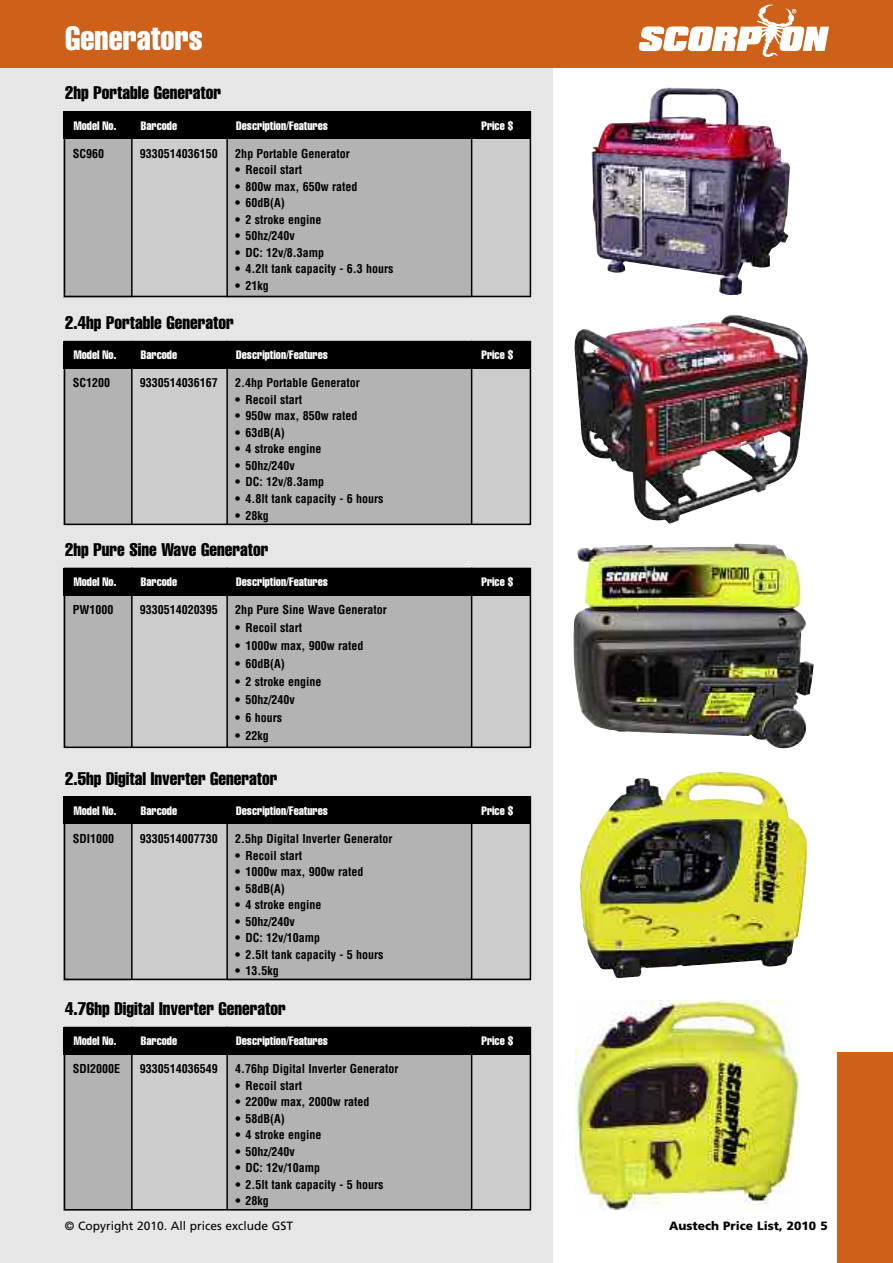
<style>
.page{position:relative;width:893px;height:1263px;background:#fff}
.page>*{position:absolute;margin:0;border:0;box-sizing:border-box;transform-origin:0 0}
.t1{font:extra-condensed 33px "Helvetica";color:#fff}
.t2{font:extra-condensed 18px "Helvetica";color:#000}
.t3{font:700 condensed 12px "Helvetica";color:#000}
.t4{font:extra-condensed 12px "Helvetica";color:#fff}
.t5{font:12px "Frutiger";color:#000}
.t6{font:900 12px "Frutiger";color:#000}
</style>
<div class="page">
<div style="left:0;top:68px;width:552px;height:1195px;background:#e6e6e6"></div>
<div style="left:838px;top:1052px;width:55px;height:211px;background:#ce6119"></div>
<div style="left:0;top:0;width:893px;height:68px;background:#ce6119"></div>
<img style="left:757px;top:5px;width:37px;height:52px">
<svg style="left:779px;top:26px;width:50px;height:25px"></svg>
<svg style="left:638px;top:26px;width:125px;height:25px"></svg>
<svg style="left:792px;top:9px;width:4px;height:4px"></svg>
<div style="left:64px;top:368px;width:68px;height:157px;background:#b3b3b3"></div>
<div style="left:227px;top:368px;width:245px;height:157px;background:#b3b3b3"></div>
<div style="left:132px;top:368px;width:95px;height:157px;background:#ccc"></div>
<div style="left:472px;top:368px;width:59px;height:157px;background:#ccc"></div>
<div style="left:64px;top:341px;width:467px;height:184px;border:2px solid #000"></div>
<div style="left:64px;top:341px;width:467px;height:27px;background:#000"></div>
<hr style="left:131px;top:341px;width:2px;height:184px;background:#000">
<hr style="left:226px;top:341px;width:2px;height:184px;background:#000">
<hr style="left:471px;top:341px;width:1px;height:183px;background:#000">
<div style="left:64px;top:139px;width:68px;height:158px;background:#b3b3b3"></div>
<div style="left:227px;top:139px;width:245px;height:158px;background:#b3b3b3"></div>
<div style="left:132px;top:139px;width:95px;height:158px;background:#ccc"></div>
<div style="left:472px;top:139px;width:59px;height:158px;background:#ccc"></div>
<div style="left:64px;top:111px;width:467px;height:186px;border:2px solid #000"></div>
<div style="left:64px;top:111px;width:467px;height:28px;background:#000"></div>
<hr style="left:131px;top:111px;width:2px;height:186px;background:#000">
<hr style="left:226px;top:111px;width:2px;height:186px;background:#000">
<hr style="left:471px;top:111px;width:1px;height:186px;background:#000">
<div style="left:64px;top:824px;width:68px;height:156px;background:#b3b3b3"></div>
<div style="left:227px;top:824px;width:245px;height:156px;background:#b3b3b3"></div>
<div style="left:132px;top:824px;width:95px;height:156px;background:#ccc"></div>
<div style="left:472px;top:824px;width:59px;height:156px;background:#ccc"></div>
<div style="left:64px;top:796px;width:467px;height:184px;border:2px solid #000"></div>
<div style="left:64px;top:796px;width:467px;height:28px;background:#000"></div>
<hr style="left:131px;top:796px;width:2px;height:184px;background:#000">
<hr style="left:226px;top:796px;width:2px;height:184px;background:#000">
<hr style="left:471px;top:796px;width:1px;height:183px;background:#000">
<div style="left:64px;top:1054px;width:68px;height:156px;background:#b3b3b3"></div>
<div style="left:227px;top:1054px;width:245px;height:156px;background:#b3b3b3"></div>
<div style="left:132px;top:1054px;width:95px;height:156px;background:#ccc"></div>
<div style="left:472px;top:1054px;width:59px;height:156px;background:#ccc"></div>
<div style="left:64px;top:1027px;width:467px;height:183px;border:2px solid #000"></div>
<div style="left:64px;top:1027px;width:467px;height:27px;background:#000"></div>
<hr style="left:131px;top:1027px;width:2px;height:183px;background:#000">
<hr style="left:226px;top:1027px;width:2px;height:183px;background:#000">
<hr style="left:471px;top:1027px;width:1px;height:182px;background:#000">
<div style="left:64px;top:595px;width:68px;height:153px;background:#b3b3b3"></div>
<div style="left:227px;top:595px;width:245px;height:153px;background:#b3b3b3"></div>
<div style="left:132px;top:595px;width:95px;height:153px;background:#ccc"></div>
<div style="left:472px;top:595px;width:59px;height:153px;background:#ccc"></div>
<div style="left:64px;top:568px;width:467px;height:180px;border:2px solid #000"></div>
<div style="left:64px;top:568px;width:467px;height:27px;background:#000"></div>
<hr style="left:131px;top:568px;width:2px;height:180px;background:#000">
<hr style="left:226px;top:568px;width:2px;height:180px;background:#000">
<hr style="left:471px;top:568px;width:1px;height:179px;background:#000">
<img style="left:591px;top:87px;width:199px;height:208px">
<img style="left:574px;top:314px;width:234px;height:210px">
<img style="left:573px;top:543px;width:241px;height:206px">
<img style="left:580px;top:772px;width:227px;height:206px">
<svg style="left:636px;top:886px;width:10px;height:2px"></svg>
<img style="left:576px;top:1000px;width:223px;height:210px">
<h1 class="t1" style="left:65px;top:27px;width:139px">Generators</h1>
<h2 class="t2" style="left:65px;top:87px;width:157px">2hp Portable Generator</h2>
<p class="t4" style="left:74px;top:121px;width:44px">Model No.</p>
<p class="t4" style="left:141px;top:121px;width:38px">Barcode</p>
<p class="t4" style="left:236px;top:121px;width:93px">Description/Features</p>
<p class="t4" style="left:481px;top:121px;width:33px">Price $</p>
<p class="t3" style="left:73px;top:147px;width:33px">SC960</p>
<p class="t3" style="left:140px;top:147px;width:79px">9330514036150</p>
<p class="t3" style="left:235px;top:147px;width:116px">2hp Portable Generator</p>
<p class="t3" style="left:235px;top:163px;width:68px">• Recoil start</p>
<p class="t3" style="left:235px;top:180px;width:124px">• 800w max, 650w rated</p>
<p class="t3" style="left:235px;top:196px;width:51px">• 60dB(A)</p>
<p class="t3" style="left:235px;top:213px;width:88px">• 2 stroke engine</p>
<p class="t3" style="left:235px;top:229px;width:61px">• 50hz/240v</p>
<p class="t3" style="left:235px;top:246px;width:90px">• DC: 12v/8.3amp</p>
<p class="t3" style="left:235px;top:262px;width:160px">• 4.2lt tank capacity - 6.3 hours</p>
<p class="t3" style="left:235px;top:279px;width:35px">• 21kg</p>
<h2 class="t2" style="left:65px;top:316px;width:170px">2.4hp Portable Generator</h2>
<p class="t4" style="left:74px;top:351px;width:44px">Model No.</p>
<p class="t4" style="left:141px;top:351px;width:38px">Barcode</p>
<p class="t4" style="left:236px;top:351px;width:93px">Description/Features</p>
<p class="t4" style="left:481px;top:351px;width:33px">Price $</p>
<p class="t3" style="left:73px;top:376px;width:39px">SC1200</p>
<p class="t3" style="left:140px;top:376px;width:79px">9330514036167</p>
<p class="t3" style="left:235px;top:376px;width:126px">2.4hp Portable Generator</p>
<p class="t3" style="left:235px;top:393px;width:68px">• Recoil start</p>
<p class="t3" style="left:235px;top:409px;width:124px">• 950w max, 850w rated</p>
<p class="t3" style="left:235px;top:426px;width:51px">• 63dB(A)</p>
<p class="t3" style="left:235px;top:442px;width:88px">• 4 stroke engine</p>
<p class="t3" style="left:235px;top:459px;width:61px">• 50hz/240v</p>
<p class="t3" style="left:235px;top:475px;width:90px">• DC: 12v/8.3amp</p>
<p class="t3" style="left:235px;top:492px;width:150px">• 4.8lt tank capacity - 6 hours</p>
<p class="t3" style="left:235px;top:508px;width:35px">• 28kg</p>
<h2 class="t2" style="left:65px;top:543px;width:205px">2hp Pure Sine Wave Generator</h2>
<p class="t4" style="left:74px;top:578px;width:44px">Model No.</p>
<p class="t4" style="left:141px;top:578px;width:38px">Barcode</p>
<p class="t4" style="left:236px;top:578px;width:93px">Description/Features</p>
<p class="t4" style="left:481px;top:578px;width:33px">Price $</p>
<p class="t3" style="left:73px;top:603px;width:42px">PW1000</p>
<p class="t3" style="left:140px;top:603px;width:79px">9330514020395</p>
<p class="t3" style="left:235px;top:603px;width:153px">2hp Pure Sine Wave Generator</p>
<p class="t3" style="left:235px;top:621px;width:68px">• Recoil start</p>
<p class="t3" style="left:235px;top:639px;width:130px">• 1000w max, 900w rated</p>
<p class="t3" style="left:235px;top:657px;width:51px">• 60dB(A)</p>
<p class="t3" style="left:235px;top:675px;width:88px">• 2 stroke engine</p>
<p class="t3" style="left:235px;top:693px;width:61px">• 50hz/240v</p>
<p class="t3" style="left:235px;top:711px;width:48px">• 6 hours</p>
<p class="t3" style="left:235px;top:729px;width:35px">• 22kg</p>
<h2 class="t2" style="left:65px;top:772px;width:214px">2.5hp Digital Inverter Generator</h2>
<p class="t4" style="left:74px;top:806px;width:44px">Model No.</p>
<p class="t4" style="left:141px;top:806px;width:38px">Barcode</p>
<p class="t4" style="left:236px;top:806px;width:93px">Description/Features</p>
<p class="t4" style="left:481px;top:806px;width:33px">Price $</p>
<p class="t3" style="left:73px;top:832px;width:43px">SDI1000</p>
<p class="t3" style="left:140px;top:832px;width:79px">9330514007730</p>
<p class="t3" style="left:235px;top:832px;width:159px">2.5hp Digital Inverter Generator</p>
<p class="t3" style="left:235px;top:848px;width:68px">• Recoil start</p>
<p class="t3" style="left:235px;top:865px;width:130px">• 1000w max, 900w rated</p>
<p class="t3" style="left:235px;top:881px;width:51px">• 58dB(A)</p>
<p class="t3" style="left:235px;top:898px;width:88px">• 4 stroke engine</p>
<p class="t3" style="left:235px;top:914px;width:61px">• 50hz/240v</p>
<p class="t3" style="left:235px;top:931px;width:86px">• DC: 12v/10amp</p>
<p class="t3" style="left:235px;top:947px;width:150px">• 2.5lt tank capacity - 5 hours</p>
<p class="t3" style="left:235px;top:964px;width:45px">• 13.5kg</p>
<h2 class="t2" style="left:65px;top:1002px;width:222px">4.76hp Digital Inverter Generator</h2>
<p class="t4" style="left:74px;top:1037px;width:44px">Model No.</p>
<p class="t4" style="left:141px;top:1037px;width:38px">Barcode</p>
<p class="t4" style="left:236px;top:1037px;width:93px">Description/Features</p>
<p class="t4" style="left:481px;top:1037px;width:33px">Price $</p>
<p class="t3" style="left:73px;top:1062px;width:49px">SDI2000E</p>
<p class="t3" style="left:140px;top:1062px;width:80px">9330514036549</p>
<p class="t3" style="left:235px;top:1062px;width:165px">4.76hp Digital Inverter Generator</p>
<p class="t3" style="left:235px;top:1079px;width:68px">• Recoil start</p>
<p class="t3" style="left:235px;top:1095px;width:136px">• 2200w max, 2000w rated</p>
<p class="t3" style="left:235px;top:1112px;width:51px">• 58dB(A)</p>
<p class="t3" style="left:235px;top:1128px;width:88px">• 4 stroke engine</p>
<p class="t3" style="left:235px;top:1145px;width:61px">• 50hz/240v</p>
<p class="t3" style="left:235px;top:1161px;width:86px">• DC: 12v/10amp</p>
<p class="t3" style="left:235px;top:1178px;width:150px">• 2.5lt tank capacity - 5 hours</p>
<p class="t3" style="left:235px;top:1194px;width:35px">• 28kg</p>
<p class="t5" style="left:65px;top:1221px;width:230px">© Copyright 2010. All prices exclude GST</p>
<p class="t6" style="left:669px;top:1221px;width:160px">Austech Price List, 2010 5</p>
</div>
